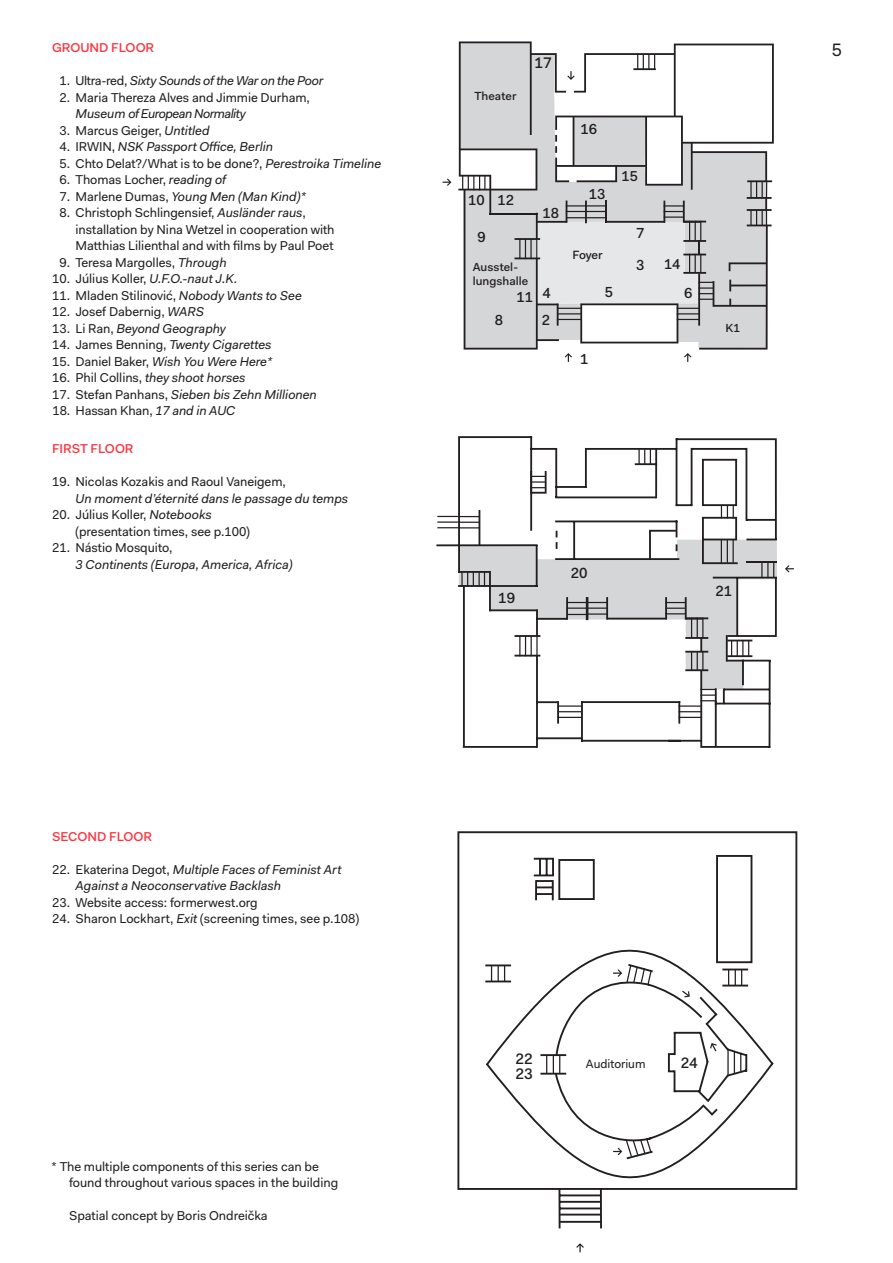
<style>
.page{position:relative;width:893px;height:1263px;background:#fff}
.page>*{position:absolute;margin:0;border:0;box-sizing:border-box;transform-origin:0 0}
.t1{font:18px "Fakt Pro";color:#231f20}
.t2{font:500 15.3px "Fakt Pro";color:#231f20}
.t3{font:500 15.15px "Fakt Pro";color:#231f20}
.t4{font:500 14.85px "Fakt Pro";color:#231f20}
.t5{font:500 14.55px "Fakt Pro";color:#231f20}
.t6{font:500 14.4px "Fakt Pro";color:#231f20}
.t7{font:12.9px/16.5px "Fakt Pro";letter-spacing:-.005em;color:#231f20}
.t8{font:italic 12.9px/16.5px "Fakt Pro";letter-spacing:-.005em;color:#231f20}
.t9{font:italic 12.9px "Fakt Pro";letter-spacing:-.025em;color:#231f20}
.t10{font:500 12.9px "Fakt Pro";letter-spacing:-.005em;color:#fb333e}
.t11{font:italic 12.9px "Fakt Pro";letter-spacing:-.045em;color:#231f20}
.t12{font:12.15px "Fakt Pro";color:#231f20}
.t13{font:500 12px "Fakt Pro";color:#231f20}
.t14{font:500 11.7px/14.2px "Fakt Pro";letter-spacing:.005em;color:#231f20}
.s1{font-style:normal}
.s2{font-style:italic}
</style>
<div class="page">
<svg style="left:457px;top:831px;width:341px;height:398px"></svg>
<svg style="left:576px;top:1243px;width:8px;height:9px"></svg>
<svg style="left:532px;top:854px;width:221px;height:49px"></svg>
<svg style="left:484px;top:903px;width:291px;height:322px"></svg>
<hr style="left:559px;top:1214px;width:42px;height:1px;background:#231f20">
<hr style="left:560px;top:1221px;width:41px;height:2px;background:#231f20">
<svg style="left:785px;top:565px;width:9px;height:7px"></svg>
<svg style="left:436px;top:436px;width:341px;height:312px"></svg>
<svg style="left:461px;top:571px;width:24px;height:16px"></svg>
<hr style="left:514px;top:635px;width:26px;height:2px;background:#231f20">
<svg style="left:514px;top:636px;width:26px;height:20px"></svg>
<hr style="left:606px;top:597px;width:2px;height:22px;background:#231f20">
<svg style="left:566px;top:597px;width:41px;height:23px"></svg>
<hr style="left:685px;top:597px;width:2px;height:22px;background:#231f20">
<hr style="left:665px;top:597px;width:2px;height:22px;background:#231f20">
<svg style="left:530px;top:471px;width:17px;height:23px"></svg>
<hr style="left:479px;top:510px;width:1px;height:35px;background:#231f20">
<svg style="left:437px;top:516px;width:42px;height:12px"></svg>
<svg style="left:559px;top:711px;width:23px;height:7px"></svg>
<hr style="left:557px;top:705px;width:25px;height:2px;background:#231f20">
<hr style="left:557px;top:701px;width:2px;height:23px;background:#231f20">
<hr style="left:635px;top:463px;width:22px;height:2px;background:#231f20">
<hr style="left:655px;top:449px;width:2px;height:49px;background:#231f20">
<svg style="left:638px;top:449px;width:13px;height:15px"></svg>
<hr style="left:685px;top:637px;width:23px;height:2px;background:#231f20">
<hr style="left:685px;top:617px;width:23px;height:2px;background:#231f20">
<svg style="left:680px;top:711px;width:22px;height:7px"></svg>
<hr style="left:679px;top:705px;width:23px;height:2px;background:#231f20">
<hr style="left:678px;top:701px;width:2px;height:23px;background:#231f20">
<svg style="left:665px;top:602px;width:38px;height:68px"></svg>
<hr style="left:685px;top:669px;width:23px;height:2px;background:#231f20">
<hr style="left:685px;top:651px;width:23px;height:2px;background:#231f20">
<svg style="left:700px;top:688px;width:17px;height:17px"></svg>
<hr style="left:489px;top:609px;width:49px;height:2px;background:#231f20">
<hr style="left:727px;top:655px;width:25px;height:2px;background:#231f20">
<hr style="left:746px;top:561px;width:31px;height:2px;background:#231f20">
<svg style="left:761px;top:563px;width:13px;height:14px"></svg>
<svg style="left:721px;top:505px;width:13px;height:14px"></svg>
<hr style="left:732px;top:539px;width:2px;height:24px;background:#231f20">
<svg style="left:721px;top:539px;width:7px;height:24px"></svg>
<svg style="left:728px;top:640px;width:24px;height:16px"></svg>
<hr style="left:726px;top:635px;width:2px;height:26px;background:#231f20">
<hr style="left:649px;top:530px;width:27px;height:2px;background:#231f20">
<svg style="left:458px;top:41px;width:316px;height:309px;fill:#d5d6d8"></svg>
<svg style="left:462px;top:176px;width:23px;height:14px"></svg>
<hr style="left:530px;top:239px;width:2px;height:20px;background:#231f20">
<svg style="left:519px;top:240px;width:7px;height:17px"></svg>
<hr style="left:514px;top:238px;width:26px;height:2px;background:#231f20">
<hr style="left:514px;top:257px;width:26px;height:2px;background:#231f20">
<hr style="left:557px;top:304px;width:2px;height:22px;background:#231f20">
<hr style="left:633px;top:68px;width:23px;height:2px;background:#231f20">
<svg style="left:637px;top:54px;width:18px;height:15px"></svg>
<svg style="left:536px;top:201px;width:178px;height:119px;background:#d3d3d5"></svg>
<svg style="left:747px;top:181px;width:25px;height:45px"></svg>
<hr style="left:490px;top:213px;width:48px;height:2px;background:#231f20">
<svg style="left:684px;top:353px;width:7px;height:9px"></svg>
<svg style="left:565px;top:353px;width:7px;height:9px"></svg>
<svg style="left:443px;top:179px;width:8px;height:7px"></svg>
<svg style="left:567px;top:71px;width:8px;height:9px"></svg>
<p class="t10" style="left:52px;top:39px;width:102px">GROUND FLOOR</p>
<p class="t9" style="left:60px;top:72px;width:265px"><span class="s1">1. Ultra-red,</span> Sixty Sounds of the War on the Poor</p>
<p class="t7" style="left:60px;top:89px;width:252px">2. Maria Thereza Alves and Jimmie Durham,</p>
<p class="t11" style="left:75px;top:105px;width:172px">Museum of European Normality</p>
<p class="t7" style="left:60px;top:122px;width:152px">3. Marcus Geiger, <span class="s2">Untitled</span></p>
<p class="t8" style="left:60px;top:138px;width:215px"><span class="s1">4. IRWIN,</span> NSK Passport Office, Berlin</p>
<p class="t7" style="left:60px;top:155px;width:323px">5. Chto Delat?/What is to be done?, <span class="s2">Perestroika Timeline</span></p>
<p class="t7" style="left:60px;top:171px;width:168px">6. Thomas Locher, <span class="s2">reading of</span></p>
<p class="t8" style="left:60px;top:188px;width:248px"><span class="s1">7. Marlene Dumas,</span> Young Men (Man Kind)*</p>
<p class="t7" style="left:75px;top:204px;width:261px;text-indent:-16px">8. Christoph Schlingensief, <span class="s2">Ausländer raus</span>, installation by Nina Wetzel in cooperation with<br>Matthias Lilienthal and with films by Paul Poet</p>
<p class="t7" style="left:60px;top:254px;width:169px">9. Teresa Margolles, <span class="s2">Through</span></p>
<p class="t7" style="left:52px;top:270px;width:187px">10. Július Koller, <span class="s2">U.F.O.-naut J.K.</span></p>
<p class="t7" style="left:52px;top:287px;width:251px">11. Mladen Stilinović, <span class="s2">Nobody Wants to See</span></p>
<p class="t7" style="left:52px;top:303px;width:153px">12. Josef Dabernig, <span class="s2">WARS</span></p>
<p class="t8" style="left:52px;top:320px;width:175px"><span class="s1">13. Li Ran,</span> Beyond Geography</p>
<p class="t7" style="left:52px;top:336px;width:221px">14. James Benning, <span class="s2">Twenty Cigarettes</span></p>
<p class="t8" style="left:52px;top:353px;width:222px"><span class="s1">15. Daniel Baker,</span> Wish You Were Here*</p>
<p class="t7" style="left:52px;top:369px;width:195px">16. Phil Collins, <span class="s2">they shoot horses</span></p>
<p class="t8" style="left:52px;top:386px;width:266px"><span class="s1">17. Stefan Panhans,</span> Sieben bis Zehn Millionen</p>
<p class="t7" style="left:52px;top:402px;width:184px">18. Hassan Khan, <span class="s2">17 and in AUC</span></p>
<p class="t10" style="left:52px;top:440px;width:16px">FIRST</p>
<p class="t10" style="left:91px;top:440px;width:43px">FLOOR</p>
<p class="t7" style="left:52px;top:474px;width:235px">19. Nicolas Kozakis and Raoul Vaneigem,</p>
<p class="t8" style="left:75px;top:490px;width:274px">Un moment d’éternité dans le passage du temps</p>
<p class="t7" style="left:75px;top:507px;width:176px;text-indent:-23px">20. Július Koller, <span class="s2">Notebooks </span>(presentation times, see p.100)</p>
<p class="t7" style="left:52px;top:540px;width:122px">21. Nástio Mosquito,</p>
<p class="t8" style="left:75px;top:556px;width:219px">3 Continents (Europa, America, Africa)</p>
<p class="t14" style="left:474px;top:89px;width:44px">Theater</p>
<p class="t2" style="left:535px;top:53px;width:19px">17</p>
<p class="t5" style="left:468px;top:190px;width:47px">10 12</p>
<p class="t5" style="left:477px;top:227px;width:10px">9</p>
<p class="t5" style="left:543px;top:203px;width:18px">18</p>
<p class="t5" style="left:580px;top:119px;width:18px">16</p>
<p class="t5" style="left:589px;top:184px;width:18px">13</p>
<p class="t6" style="left:622px;top:166px;width:18px">15</p>
<p class="t5" style="left:636px;top:224px;width:10px">7</p>
<p class="t13" style="left:572px;top:247px;width:32px">Foyer</p>
<p class="t6" style="left:664px;top:255px;width:18px">14</p>
<p class="t5" style="left:636px;top:255px;width:10px">3</p>
<p class="t14" style="left:473px;top:260px;width:57px">Ausstel&shy;lungshalle</p>
<p class="t5" style="left:516px;top:287px;width:36px">11 4</p>
<p class="t5" style="left:605px;top:283px;width:10px">5</p>
<p class="t5" style="left:684px;top:283px;width:10px">6</p>
<p class="t5" style="left:495px;top:310px;width:10px">8</p>
<p class="t5" style="left:542px;top:310px;width:10px">2</p>
<p class="t5" style="left:580px;top:349px;width:10px">1</p>
<p class="t14" style="left:725px;top:321px;width:16px">K1</p>
<p class="t4" style="left:498px;top:588px;width:18px">19</p>
<p class="t4" style="left:571px;top:563px;width:18px">20</p>
<p class="t4" style="left:715px;top:581px;width:18px">21</p>
<p class="t10" style="left:52px;top:828px;width:100px">SECOND FLOOR</p>
<p class="t8" style="left:75px;top:861px;width:268px;text-indent:-23px"><span class="s1">22. Ekaterina Degot,</span> Multiple Faces of Feminist Art<br>Against a Neoconservative Backlash</p>
<p class="t7" style="left:52px;top:894px;width:207px">23. Website access: formerwest.org</p>
<p class="t7" style="left:52px;top:911px;width:308px">24. Sharon Lockhart, <span class="s2">Exit</span> (screening times, see p.108)</p>
<p class="t7" style="left:69px;top:1158px;width:271px;text-indent:-18px">* The multiple components of this series can be found throughout various spaces in the building</p>
<p class="t7" style="left:69px;top:1208px;width:200px">Spatial concept by Boris Ondreička</p>
<p class="t3" style="left:515px;top:1049px;width:19px">22</p>
<p class="t3" style="left:681px;top:1053px;width:19px">24</p>
<p class="t2" style="left:515px;top:1063px;width:19px">23</p>
<p class="t12" style="left:586px;top:1056px;width:61px">Auditorium</p>
<h1 class="t1" style="left:832px;top:38px;width:12px">5</h1>
</div>
